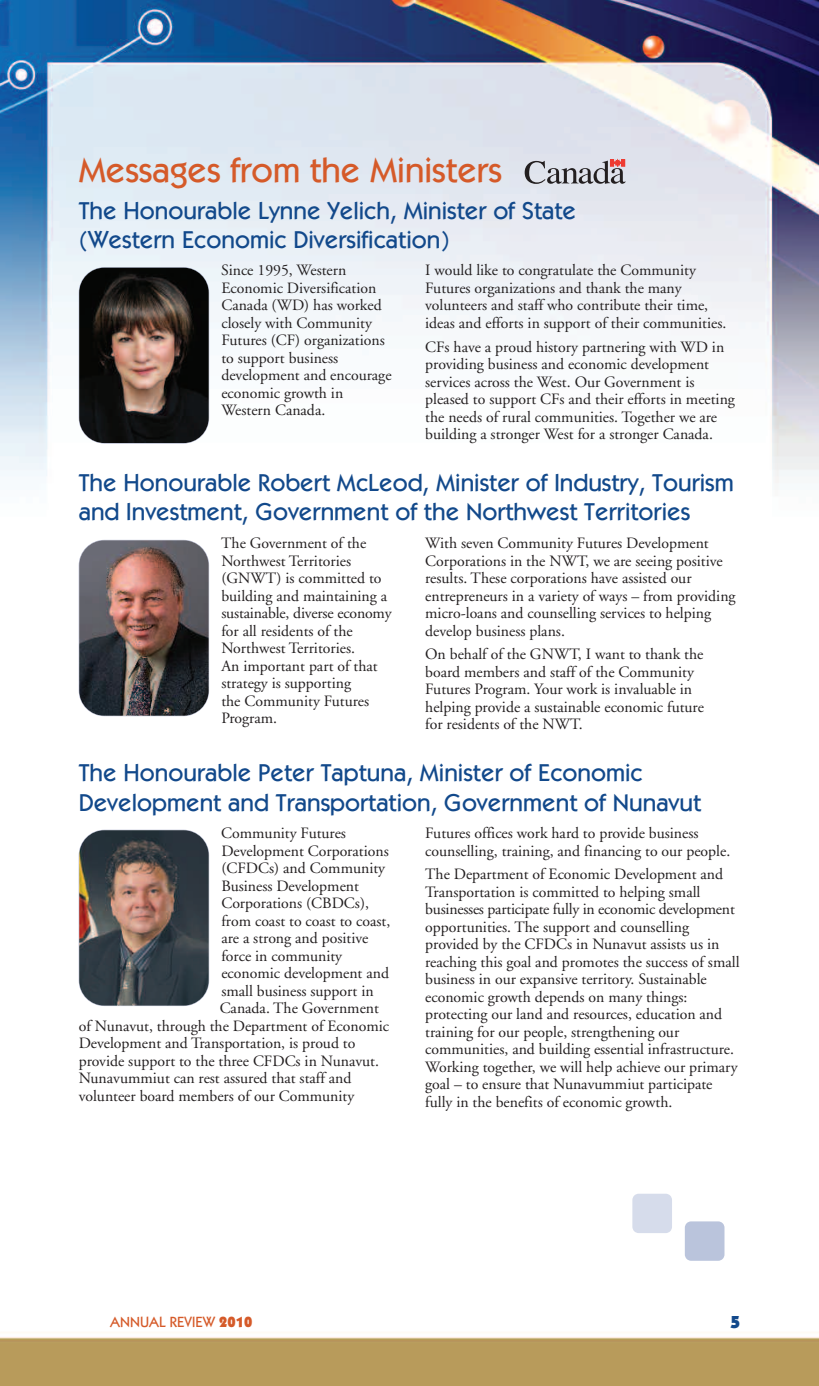
<style>
.page{position:relative;width:819px;height:1386px;background:#fff}
.page>*{position:absolute;margin:0;border:0;box-sizing:border-box;transform-origin:0 0}
.t1{font:500 35px "ATC Maple";color:#d55a29}
.t2{font:500 24.5px/29.4px "ATC Maple";color:#12498b}
.t3{font:17.5px "ATC Maple Ultra";color:#12498b}
.t4{font:15.75px/17.5px "Adobe Garamond";color:#231f20}
.t5{font:500 14.88px "ATC Maple";color:#d55a29}
.s1{font-family:"ATC Maple Ultra";font-weight:400}
</style>
<div class="page">
<img style="left:0;top:0;width:819px;height:1386px">
<div style="left:632px;top:1194px;width:40px;height:39px;background:#d6dceb"></div>
<div style="left:685px;top:1221px;width:39px;height:40px;background:#bac4dc"></div>
<img style="left:79px;top:540px;width:130px;height:176px">
<img style="left:79px;top:540px;width:130px;height:176px;border-radius:25px">
<img style="left:79px;top:830px;width:130px;height:176px">
<img style="left:79px;top:830px;width:130px;height:176px;border-radius:25px">
<img style="left:79px;top:267px;width:130px;height:177px">
<img style="left:79px;top:268px;width:130px;height:175px;border-radius:25px">
<svg style="left:525px;top:160px;width:101px;height:24px;background:#aca7ae"></svg>
<h1 class="t1" style="left:79px;top:158px;width:425px">Messages from the Ministers</h1>
<h2 class="t2" style="left:79px;top:198px;width:499px">The Honourable Lynne Yelich, Minister of State (Western Economic Diversification)</h2>
<p class="t4" style="left:221px;top:263px;width:172px">Since 1995, Western<br>Economic Diversification<br>Canada (WD) has worked closely with Community<br>Futures (CF) organizations to support business development and encourage economic growth in<br>Western Canada.</p>
<p class="t4" style="left:425px;top:263px;width:303px">I would like to congratulate the Community Futures organizations and thank the many volunteers and staff who contribute their time, ideas and efforts in support of their communities.</p>
<p class="t4" style="left:425px;top:339px;width:311px">CFs have a proud history partnering with WD in providing business and economic development services across the West. Our Government is pleased to support CFs and their efforts in meeting the needs of rural communities. Together we are building a stronger West for a stronger Canada.</p>
<h2 class="t2" style="left:79px;top:470px;width:657px">The Honourable Robert McLeod, Minister of Industry, Tourism and Investment, Government of the Northwest Territories</h2>
<p class="t4" style="left:221px;top:536px;width:172px">The Government of the<br>Northwest Territories (GNWT) is committed to building and maintaining a sustainable, diverse economy for all residents of the<br>Northwest Territories.<br>An important part of that strategy is supporting<br>the Community Futures<br>Program.</p>
<p class="t4" style="left:425px;top:536px;width:312px">With seven Community Futures Development Corporations in the NWT, we are seeing positive results. These corporations have assisted our entrepreneurs in a variety of ways – from providing micro-loans and counselling services to helping develop business plans.</p>
<p class="t4" style="left:425px;top:647px;width:280px">On behalf of the GNWT, I want to thank the board members and staff of the Community Futures Program. Your work is invaluable in helping provide a sustainable economic future for residents of the NWT.</p>
<h2 class="t2" style="left:79px;top:760px;width:624px">The Honourable Peter Taptuna, Minister of Economic<br>Development and Transportation, Government of Nunavut</h2>
<p class="t4" style="left:221px;top:826px;width:126px">Community Futures</p>
<p class="t4" style="left:221px;top:843px;width:169px">Development Corporations</p>
<p class="t4" style="left:221px;top:861px;width:165px">(CFDCs) and Community</p>
<p class="t4" style="left:221px;top:878px;width:139px">Business Development</p>
<p class="t4" style="left:221px;top:896px;width:149px">Corporations (CBDCs),</p>
<p class="t4" style="left:221px;top:913px;width:170px">from coast to coast to coast,</p>
<p class="t4" style="left:221px;top:931px;width:148px">are a strong and positive</p>
<p class="t4" style="left:221px;top:948px;width:122px">force in community</p>
<p class="t4" style="left:221px;top:966px;width:169px">economic development and</p>
<p class="t4" style="left:221px;top:983px;width:154px">small business support in</p>
<p class="t4" style="left:220px;top:1001px;width:161px">Canada. The Government</p>
<p class="t4" style="left:79px;top:1018px;width:312px">of Nunavut, through the Department of Economic</p>
<p class="t4" style="left:79px;top:1036px;width:278px">Development and Transportation, is proud to</p>
<p class="t4" style="left:79px;top:1053px;width:302px">provide support to the three CFDCs in Nunavut.</p>
<p class="t4" style="left:79px;top:1071px;width:274px">Nunavummiut can rest assured that staff and</p>
<p class="t4" style="left:79px;top:1088px;width:277px">volunteer board members of our Community</p>
<p class="t4" style="left:425px;top:826px;width:307px">Futures offices work hard to provide business counselling, training, and financing to our people.</p>
<p class="t4" style="left:425px;top:867px;width:316px">The Department of Economic Development and Transportation is committed to helping small businesses participate fully in economic development opportunities. The support and counselling provided by the CFDCs in Nunavut assists us in reaching this goal and promotes the success of small business in our expansive territory. Sustainable economic growth depends on many things: protecting our land and resources, education and training for our people, strengthening our communities, and building essential infrastructure.<br>Working together, we will help achieve our primary goal – to ensure that Nunavummiut participate fully in the benefits of economic growth.</p>
<p class="t5" style="left:110px;top:1317px;width:144px">ANNUAL REVIEW <span class="s1">2010</span></p>
<p class="t3" style="left:731px;top:1315px;width:11px">5</p>
</div>
